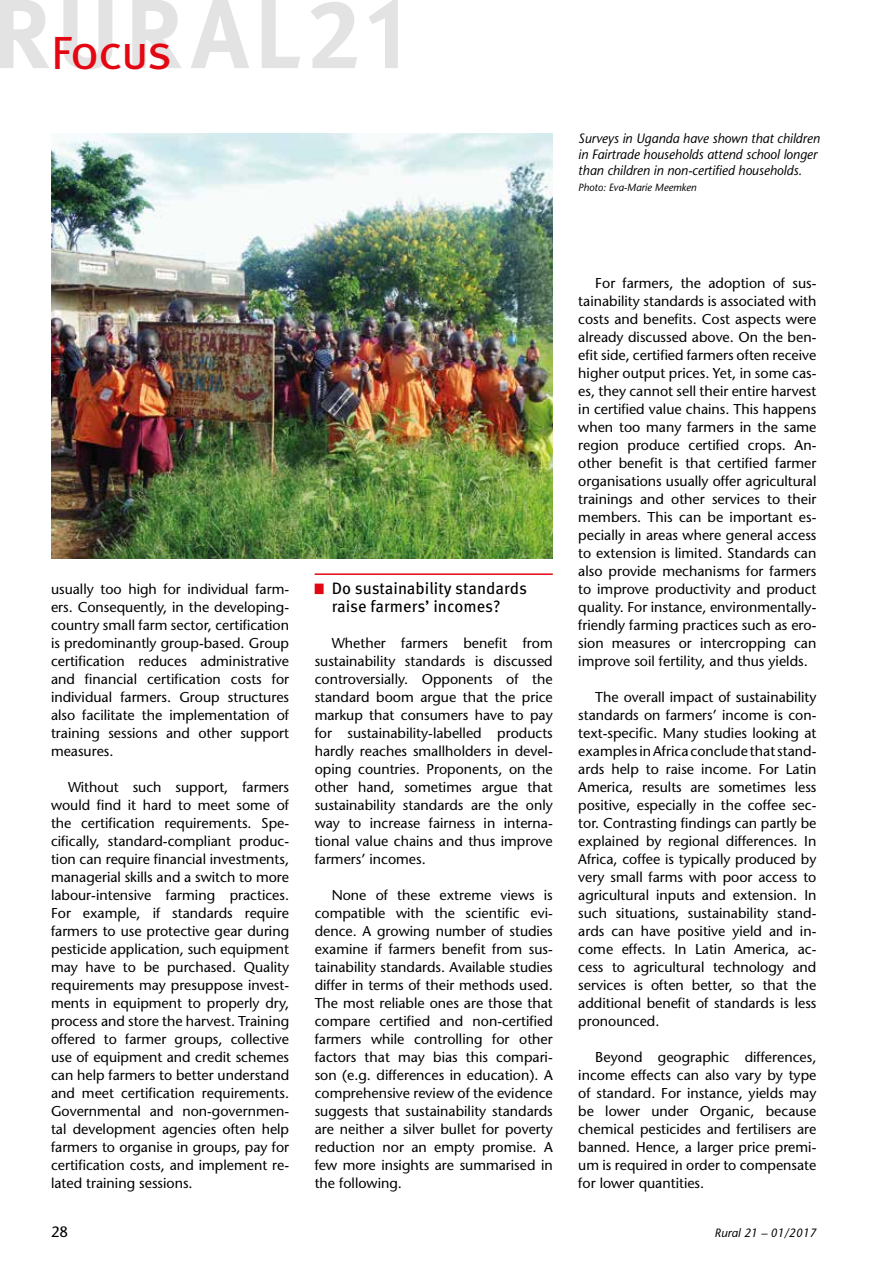
<style>
.page{position:relative;width:893px;height:1263px;background:#fff}
.page>*{position:absolute;margin:0;border:0;box-sizing:border-box;transform-origin:0 0}
.t1{font:46.5px "Meta Pro";letter-spacing:-.04em;color:#e30613}
.t2{font:16.5px/18px "Meta Pro";color:#000}
.t3{font:500 15px "Stone Sans Std";color:#000}
.t4{font:500 14.25px/18px "Stone Sans Std";color:#000;text-align:justify}
.t5{font:italic 500 13.5px/15.8px "Stone Sans Std";color:#000;scale:.95 1}
.t6{font:italic 500 12px "Stone Sans Std";color:#000}
.t7{font:italic 500 10.5px "Stone Sans Std";color:#000}
</style>
<div class="page">
<svg style="left:0;top:0;width:398px;height:69px"></svg>
<hr style="left:315px;top:573px;width:238px;height:2px;background:#e30613">
<div style="left:315px;top:584px;width:9px;height:10px;background:#e30613"></div>
<img style="left:51px;top:134px;width:502px;height:424px">
<h1 class="t1" style="left:51px;top:23px;width:123px">Focus</h1>
<p class="t5" style="left:578px;top:131px;width:256px">Surveys in Uganda have shown that children in Fairtrade households attend school longer than children in non-certified households.</p>
<p class="t7" style="left:578px;top:181px;width:120px">Photo: Eva-Marie Meemken</p>
<p class="t4" style="left:51px;top:580px;width:240px">usually too high for individual farm&shy;ers. Consequently, in the developing&shy;country small farm sector, certification is predominantly group-based. Group certification reduces administrative and financial certification costs for individual farmers. Group structures also facilitate the implementation of training sessions and other support measures.</p>
<p class="t4" style="left:51px;top:778px;width:240px;text-indent:17px">Without such support, farmers would find it hard to meet some of the certification requirements. Spe&shy;cifically, standard-compliant produc&shy;tion can require financial investments, managerial skills and a switch to more labour-intensive farming practices.<br>For example, if standards require farmers to use protective gear during pesticide application, such equipment may have to be purchased. Quality requirements may presuppose invest&shy;ments in equipment to properly dry, process and store the harvest. Training offered to farmer groups, collective use of equipment and credit schemes can help farmers to better understand and meet certification requirements.<br>Governmental and non-governmen&shy;tal development agencies often help farmers to organise in groups, pay for certification costs, and implement re&shy;lated training sessions.</p>
<p class="t2" style="left:332px;top:580px;width:197px">Do sustainability standards raise farmers’ incomes?</p>
<p class="t4" style="left:315px;top:634px;width:240px;text-indent:17px">Whether farmers benefit from sustainability standards is discussed controversially. Opponents of the standard boom argue that the price markup that consumers have to pay for sustainability-labelled products hardly reaches smallholders in devel&shy;oping countries. Proponents, on the other hand, sometimes argue that sustainability standards are the only way to increase fairness in interna&shy;tional value chains and thus improve farmers’ incomes.</p>
<p class="t4" style="left:315px;top:886px;width:240px;text-indent:17px">None of these extreme views is compatible with the scientific evi&shy;dence. A growing number of studies examine if farmers benefit from sus&shy;tainability standards. Available studies differ in terms of their methods used.<br>The most reliable ones are those that compare certified and non-certified farmers while controlling for other factors that may bias this compari&shy;son (e.g. differences in education). A comprehensive review of the evidence suggests that sustainability standards are neither a silver bullet for poverty reduction nor an empty promise. A few more insights are summarised in the following.</p>
<p class="t4" style="left:578px;top:274px;width:240px;text-indent:17px">For farmers, the adoption of sus&shy;tainability standards is associated with costs and benefits. Cost aspects were already discussed above. On the ben&shy;efit side, certified farmers often receive higher output prices. Yet, in some cas&shy;es, they cannot sell their entire harvest in certified value chains. This happens when too many farmers in the same region produce certified crops. An&shy;other benefit is that certified farmer organisations usually offer agricultural trainings and other services to their members. This can be important es&shy;pecially in areas where general access to extension is limited. Standards can also provide mechanisms for farmers to improve productivity and product quality. For instance, environmentally&shy;friendly farming practices such as ero&shy;sion measures or intercropping can improve soil fertility, and thus yields.</p>
<p class="t4" style="left:578px;top:688px;width:240px;text-indent:17px">The overall impact of sustainability standards on farmers’ income is con&shy;text-specific. Many studies looking at examples in Africa conclude that stand&shy;ards help to raise income. For Latin America, results are sometimes less positive, especially in the coffee sec&shy;tor. Contrasting findings can partly be explained by regional differences. In Africa, coffee is typically produced by very small farms with poor access to agricultural inputs and extension. In such situations, sustainability stand&shy;ards can have positive yield and in&shy;come effects. In Latin America, ac&shy;cess to agricultural technology and services is often better, so that the additional benefit of standards is less pronounced.</p>
<p class="t4" style="left:578px;top:1048px;width:240px;text-indent:17px">Beyond geographic differences, income effects can also vary by type of standard. For instance, yields may be lower under Organic, because chemical pesticides and fertilisers are banned. Hence, a larger price premi&shy;um is required in order to compensate for lower quantities.</p>
<p class="t3" style="left:51px;top:1223px;width:19px">28</p>
<p class="t6" style="left:715px;top:1226px;width:103px">Rural 21 – 01/2017</p>
</div>
